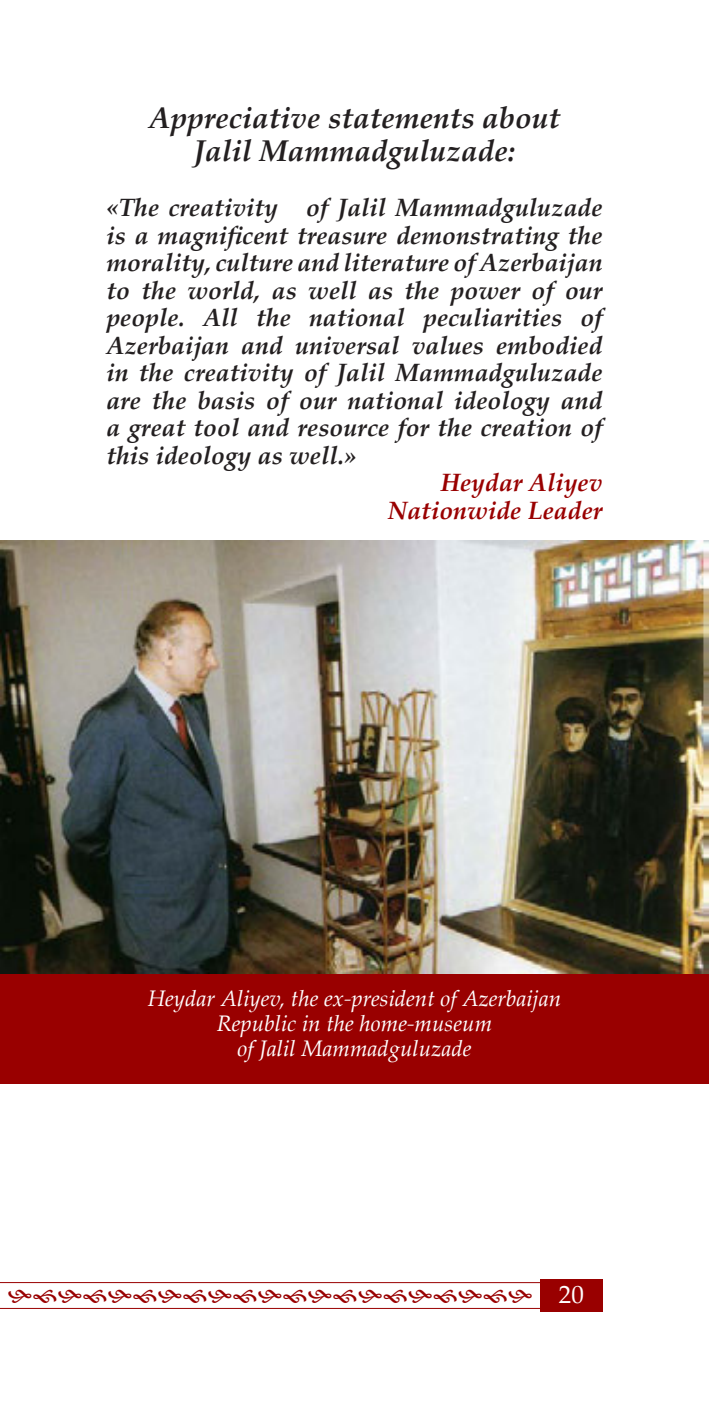
<style>
.page{position:relative;width:709px;height:1418px;background:#fff}
.page>*{position:absolute;margin:0;border:0;box-sizing:border-box;transform-origin:0 0}
.Default{font:italic 700 30px "Palatino Linotype";color:#231f20}
.Default-2{font:italic 700 25px/27.5px "Palatino Linotype";color:#231f20;text-align:justify}
.Default-3{font:italic 700 25px "Palatino Linotype";color:#900}
.t1{font:25px "Palatino Linotype";color:#fff}
.t2{font:italic 22.5px/24.8px "Palatino Linotype";color:#fff;text-align:center}
</style>
<div class="page">
<div style="left:540px;top:1278px;width:62px;height:33px;background:#900"></div>
<hr style="left:0;top:1282px;width:540px;height:1px;background:#900">
<hr style="left:0;top:1307px;width:540px;height:1px;background:#900">
<img style="left:0;top:540px;width:709px;height:434px">
<div style="left:0;top:974px;width:709px;height:109px;background:#900"></div>
<p class="Default" style="left:149px;top:97px;width:413px">Appreciative statements about</p>
<p class="Default" style="left:193px;top:130px;width:323px">Jalil Mammadguluzade:</p>
<p class="Default-2" style="left:106px;top:193px;width:498px">«The creativity of Jalil Mammadguluzade is a magnificent treasure demonstrating the morality, culture and literature of Azerbaijan to the world, as well as the power of our people. All the national peculiarities of Azerbaijan and universal values embodied in the creativity of Jalil Mammadguluzade are the basis of our national ideology and a great tool and resource for the creation of this ideology as well.»</p>
<p class="Default-3" style="left:440px;top:465px;width:163px">Heydar Aliyev</p>
<p class="Default-3" style="left:388px;top:493px;width:216px">Nationwide Leader</p>
<p class="t2" style="left:148px;top:985px;width:415px">Heydar Aliyev, the ex-president of Azerbaijan<br>Republic in the home-museum</p>
<p class="t2" style="left:237px;top:1035px;width:235px">of Jalil Mammadguluzade</p>
<p class="t1" style="left:559px;top:1277px;width:26px">20</p>
</div>
